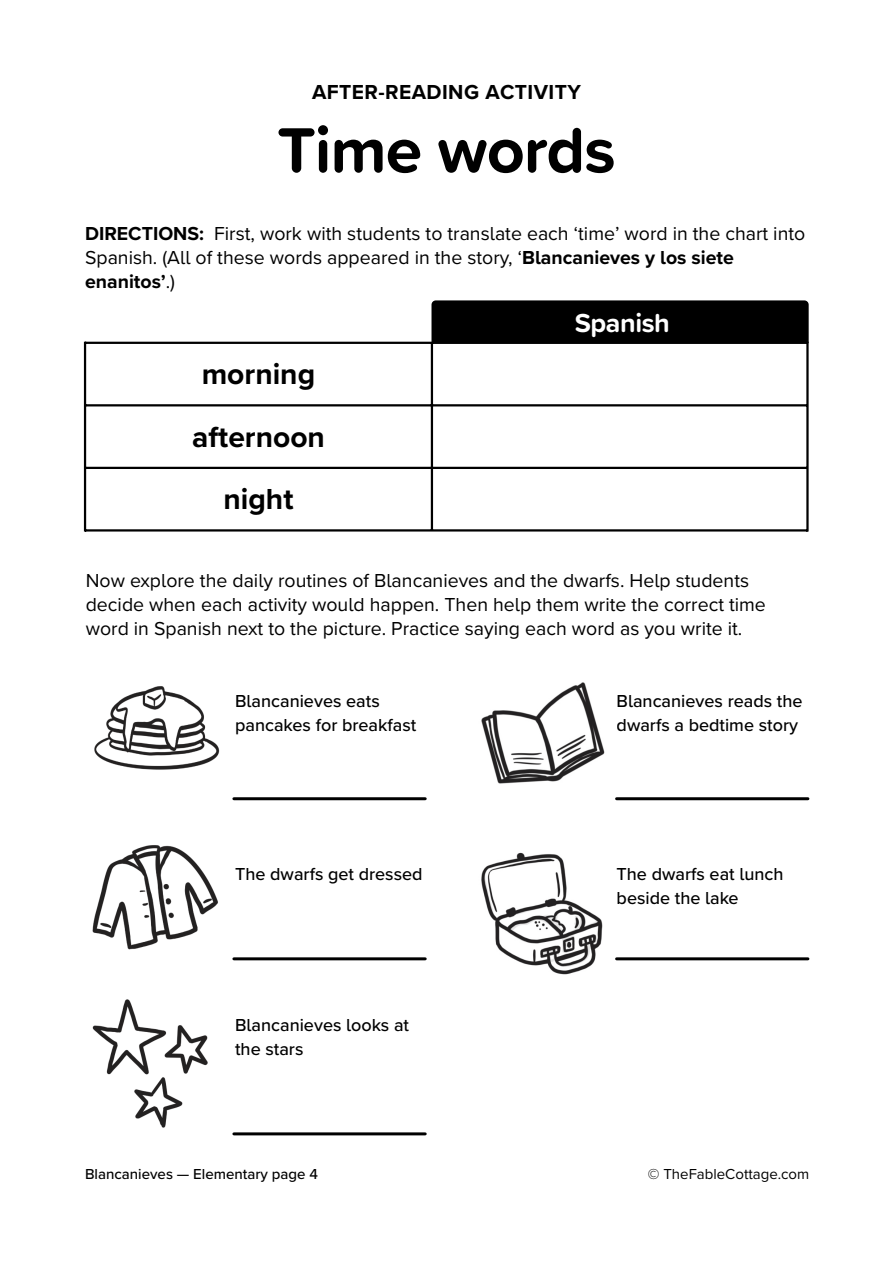
<style>
.page{position:relative;width:893px;height:1263px;background:#fff}
.page>*{position:absolute;margin:0;border:0;box-sizing:border-box;transform-origin:0 0}
.t1{font:700 66px "Proxima Soft";letter-spacing:-.015em;color:#000}
.t2{font:700 30px/62.6px "Proxima Nova";color:#000;text-align:center}
.t3{font:700 27px "Proxima Soft";letter-spacing:-.015em;color:#fff}
.t4{font:700 21px "Proxima Nova";letter-spacing:.02em;color:#000}
.t5{font:19.5px/24px "Proxima Nova";color:#000}
.t6{font:500 18px/24px "Proxima Nova";color:#000}
.t7{font:500 15px "Proxima Nova";color:#000}
.t8{font:15px "Proxima Nova";color:#000}
.s1{font-weight:700}
</style>
<div class="page">
<hr style="left:84px;top:342px;width:2px;height:189px;background:#000">
<hr style="left:806px;top:342px;width:3px;height:189px;background:#000">
<hr style="left:431px;top:343px;width:2px;height:187px;background:#000">
<hr style="left:85px;top:342px;width:722px;height:2px;background:#000">
<hr style="left:85px;top:404px;width:722px;height:2px;background:#000">
<hr style="left:85px;top:467px;width:722px;height:2px;background:#000">
<hr style="left:85px;top:529px;width:722px;height:2px;background:#000">
<div style="left:431px;top:300px;width:378px;height:43px;background:#000"></div>
<hr style="left:234px;top:957px;width:191px;height:3px;background:#000">
<hr style="left:234px;top:797px;width:191px;height:3px;background:#000">
<hr style="left:617px;top:957px;width:191px;height:3px;background:#000">
<hr style="left:617px;top:797px;width:191px;height:3px;background:#000">
<hr style="left:234px;top:1132px;width:191px;height:3px;background:#000">
<img style="left:94px;top:686px;width:126px;height:84px">
<img style="left:92px;top:845px;width:126px;height:105px">
<img style="left:481px;top:682px;width:124px;height:102px">
<img style="left:92px;top:999px;width:116px;height:129px">
<img style="left:481px;top:852px;width:121px;height:123px">
<p class="t4" style="left:312px;top:83px;width:270px">AFTER-READING ACTIVITY</p>
<h1 class="t1" style="left:277px;top:120px;width:340px">Time words</h1>
<p class="t5" style="left:85px;top:222px;width:722px"><span class="s1">DIRECTIONS:</span> First, work with students to translate each ‘time’ word in the chart into<br>Spanish. (All of these words appeared in the story, ‘<span class="s1">Blancanieves y los siete enanitos’</span>.)</p>
<h2 class="t2" style="left:192px;top:344px;width:134px">morning afternoon night</h2>
<h3 class="t3" style="left:575px;top:311px;width:97px">Spanish</h3>
<p class="t5" style="left:86px;top:569px;width:682px">Now explore the daily routines of Blancanieves and the dwarfs. Help students decide when each activity would happen. Then help them write the correct time word in Spanish next to the picture. Practice saying each word as you write it.</p>
<p class="t6" style="left:235px;top:690px;width:183px">Blancanieves eats pancakes for breakfast</p>
<p class="t6" style="left:235px;top:863px;width:189px">The dwarfs get dressed</p>
<p class="t6" style="left:235px;top:1014px;width:176px">Blancanieves looks at the stars</p>
<p class="t6" style="left:617px;top:690px;width:187px">Blancanieves reads the dwarfs a bedtime story</p>
<p class="t6" style="left:617px;top:863px;width:168px">The dwarfs eat lunch beside the lake</p>
<p class="t7" style="left:85px;top:1167px;width:234px">Blancanieves — Elementary page 4</p>
<p class="t8" style="left:648px;top:1167px;width:163px">© TheFableCottage.com</p>
</div>
